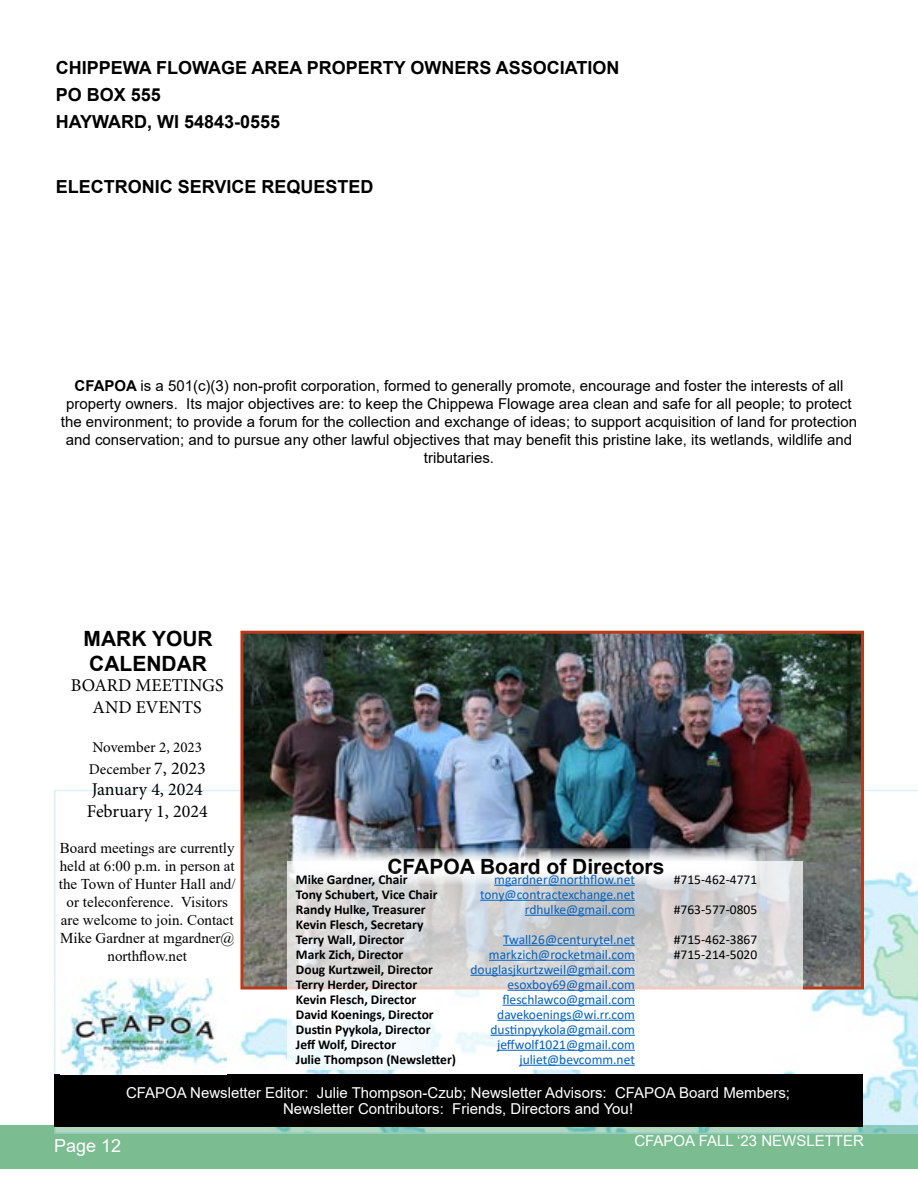
<style>
.page{position:relative;width:918px;height:1188px;background:#fff}
.page>*{position:absolute;margin:0;border:0;box-sizing:border-box;transform-origin:0 0}
.t1{font:700 21px/25.2px "Arial";color:#000}
.t2{font:700 18px/27px "Arial";color:#000}
.t3{font:18px/21.6px "Minion Pro";color:#000;text-align:center}
.t4{font:18px "Arial";color:#fff}
.t5{font:15px/18px "Arial";color:#000;text-align:center}
.t6{font:15px/18px "Times New Roman";color:#000;text-align:center}
.t7{font:15px/16.5px "Arial";color:#fff;text-align:center}
.t8{font:15px/21.6px "Minion Pro";color:#000}
.t9{font:700 13.5px/15px "Calibri";color:#000}
.t10{font:13.5px "Calibri";color:#0563c1}
.t11{font:13.5px "Calibri";color:#000}
.s1{font-weight:700}
.s2{font-size:18px}
</style>
<div class="page">
<div style="left:0;top:1125px;width:918px;height:43px;background:#7bbc91"></div>
<svg style="left:54px;top:790px;width:864px;height:344px"></svg>
<img style="left:244px;top:635px;width:616px;height:351px">
<div style="left:240px;top:631px;width:624px;height:359px;border:3px solid #b83b1b"></div>
<div style="left:54px;top:1075px;width:808px;height:52px;background:#000"></div>
<svg style="left:287px;top:861px;width:515px;height:209px"></svg>
<svg style="left:287px;top:848px;width:478px;height:37px"></svg>
<hr style="left:494px;top:885px;width:141px;height:1px;background:#0563c1">
<hr style="left:480px;top:900px;width:155px;height:1px;background:#0563c1">
<hr style="left:525px;top:915px;width:110px;height:1px;background:#0563c1">
<hr style="left:503px;top:945px;width:132px;height:1px;background:#0563c1">
<hr style="left:489px;top:960px;width:146px;height:1px;background:#0563c1">
<hr style="left:470px;top:975px;width:165px;height:1px;background:#0563c1">
<hr style="left:508px;top:990px;width:127px;height:1px;background:#0563c1">
<hr style="left:502px;top:1005px;width:133px;height:1px;background:#0563c1">
<hr style="left:497px;top:1020px;width:138px;height:1px;background:#0563c1">
<hr style="left:491px;top:1035px;width:144px;height:1px;background:#0563c1">
<hr style="left:497px;top:1050px;width:138px;height:1px;background:#0563c1">
<hr style="left:520px;top:1065px;width:115px;height:1px;background:#0563c1">
<img style="left:61px;top:978px;width:165px;height:97px">
<p class="t2" style="left:56px;top:55px;width:565px">CHIPPEWA FLOWAGE AREA PROPERTY OWNERS ASSOCIATION<br>PO BOX 555<br>HAYWARD, WI 54843-0555</p>
<p class="t2" style="left:56px;top:173px;width:319px">ELECTRONIC SERVICE REQUESTED</p>
<p class="t5" style="left:61px;top:377px;width:798px"><span class="s1">CFAPOA</span> is a 501(c)(3) non-profit corporation, formed to generally promote, encourage and foster the interests of all property owners. Its major objectives are: to keep the Chippewa Flowage area clean and safe for all people; to protect the environment; to provide a forum for the collection and exchange of ideas; to support acquisition of land for protection and conservation; and to pursue any other lawful objectives that may benefit this pristine lake, its wetlands, wildlife and tributaries.</p>
<h1 class="t1" style="left:84px;top:626px;width:131px">MARK YOUR<br>CALENDAR</h1>
<p class="t3" style="left:71px;top:674px;width:154px">BOARD MEETINGS<br>AND EVENTS</p>
<p class="t8" style="left:89px;top:737px;width:118px">November 2, 2023<br>December <span class="s2">7, 2023</span></p>
<p class="t3" style="left:87px;top:779px;width:122px;text-align:left">January 4, 2024<br>February 1, 2024</p>
<p class="t6" style="left:59px;top:838px;width:178px">Board meetings are currently held at 6:00 p.m. in person at the Town of Hunter Hall and/ or teleconference. Visitors are welcome to join. Contact<br>Mike Gardner at mgardner@ northflow.net</p>
<h1 class="t1" style="left:387px;top:854px;width:278px">CFAPOA Board of Directors</h1>
<p class="t9" style="left:296px;top:872px;width:113px">Mike Gardner, Chair</p>
<p class="t10" style="left:494px;top:870px;width:142px">mgardner@northflow.net</p>
<p class="t11" style="left:674px;top:870px;width:85px">#715-462-4771</p>
<p class="t9" style="left:296px;top:887px;width:143px">Tony Schubert, Vice Chair</p>
<p class="t10" style="left:480px;top:885px;width:156px">tony@contractexchange.net</p>
<p class="t9" style="left:296px;top:902px;width:131px">Randy Hulke, Treasurer</p>
<p class="t10" style="left:525px;top:900px;width:112px">rdhulke@gmail.com</p>
<p class="t11" style="left:674px;top:900px;width:85px">#763-577-0805</p>
<p class="t9" style="left:296px;top:917px;width:129px">Kevin Flesch, Secretary<br>Terry Wall, Director</p>
<p class="t10" style="left:503px;top:930px;width:133px">Twall26@centurytel.net</p>
<p class="t11" style="left:674px;top:930px;width:85px">#715-462-3867</p>
<p class="t9" style="left:296px;top:947px;width:109px">Mark Zich, Director</p>
<p class="t10" style="left:489px;top:945px;width:147px">markzich@rocketmail.com</p>
<p class="t11" style="left:674px;top:945px;width:85px">#715-214-5020</p>
<p class="t9" style="left:296px;top:962px;width:139px">Doug Kurtzweil, Director</p>
<p class="t10" style="left:470px;top:960px;width:166px">douglasjkurtzweil@gmail.com</p>
<p class="t9" style="left:296px;top:977px;width:123px">Terry Herder, Director</p>
<p class="t10" style="left:508px;top:975px;width:129px">esoxboy69@gmail.com</p>
<p class="t9" style="left:296px;top:992px;width:122px">Kevin Flesch, Director</p>
<p class="t10" style="left:502px;top:990px;width:134px">fleschlawco@gmail.com</p>
<p class="t9" style="left:296px;top:1007px;width:139px">David Koenings, Director</p>
<p class="t10" style="left:497px;top:1005px;width:139px">davekoenings@wi.rr.com</p>
<p class="t9" style="left:296px;top:1022px;width:136px">Dustin Pyykola, Director</p>
<p class="t10" style="left:491px;top:1020px;width:146px">dustinpyykola@gmail.com</p>
<p class="t9" style="left:296px;top:1037px;width:102px">Jeff Wolf, Director</p>
<p class="t10" style="left:497px;top:1035px;width:139px">jeffwolf1021@gmail.com</p>
<p class="t9" style="left:296px;top:1052px;width:162px">Julie Thompson (Newsletter)</p>
<p class="t10" style="left:520px;top:1050px;width:117px">juliet@bevcomm.net</p>
<p class="t7" style="left:126px;top:1084px;width:666px">CFAPOA Newsletter Editor: Julie Thompson-Czub; Newsletter Advisors: CFAPOA Board Members;<br>Newsletter Contributors: Friends, Directors and You!</p>
<p class="t4" style="left:54px;top:1133px;width:69px">Page 12</p>
<p class="t7" style="left:634px;top:1133px;width:231px">CFAPOA FALL ‘23 NEWSLETTER</p>
</div>
